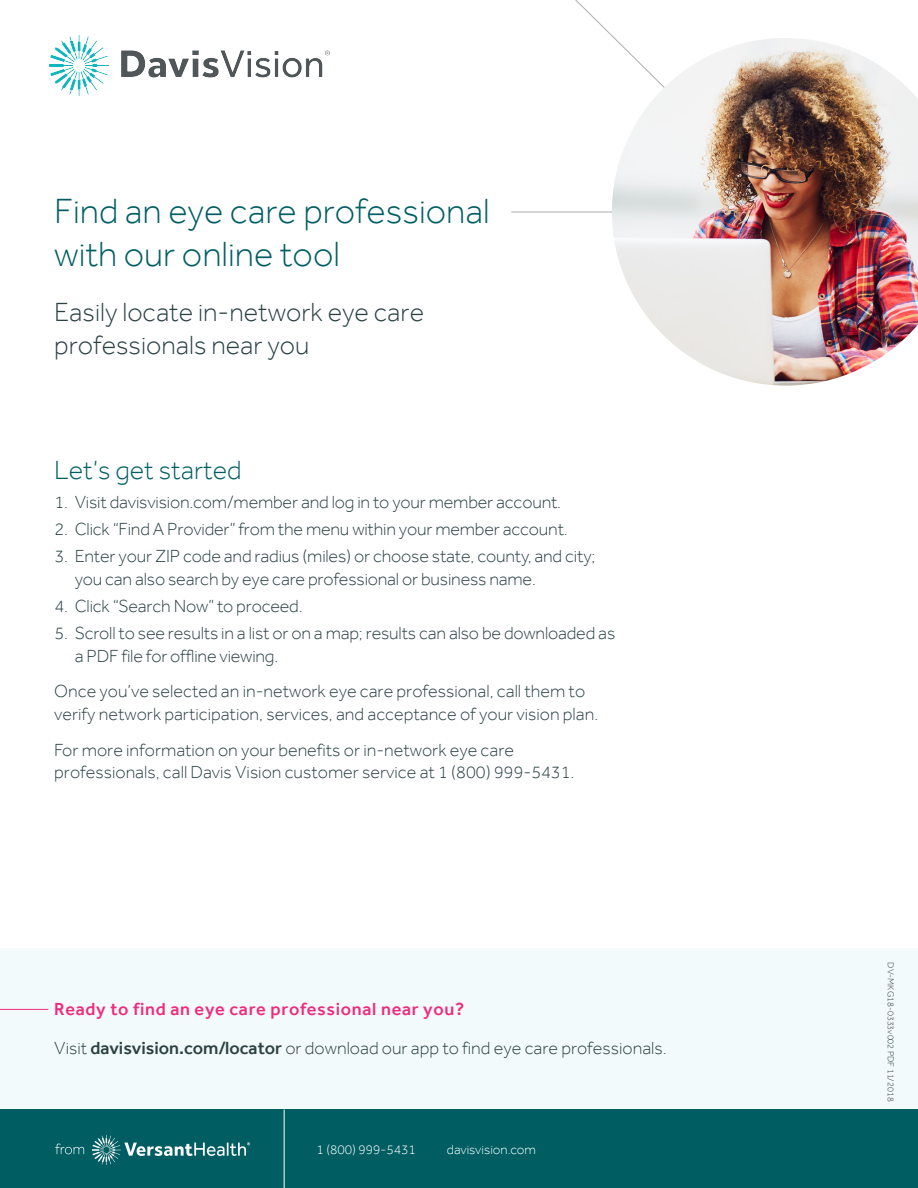
<style>
.page{position:relative;width:918px;height:1188px;background:#fff}
.page>*{position:absolute;margin:0;border:0;box-sizing:border-box;transform-origin:0 0}
.t1{font:300 36px/43.2px "Effra";color:#005e63}
.t2{font:300 27px/32.4px "Effra";color:#2b4144}
.t3{font:300 27px "Effra";color:#005e63}
.t4{font:300 18px/22.5px "Effra";letter-spacing:-.01em;color:#2b4144}
.t5{font:300 13.5px "Effra";color:#fff}
.t6{font:300 9px "Effra";color:#2b4144}
.s1{font-weight:500;color:#ee2c7f}
.s2{font-weight:500}
</style>
<div class="page">
<div style="left:0;top:948px;width:918px;height:160px;background:#f3fafb"></div>
<hr style="left:0;top:1009px;width:48px;height:1px;background:#ee2c7f">
<div style="left:0;top:1110px;width:918px;height:78px;background:#005e63"></div>
<hr style="left:284px;top:1110px;width:1px;height:78px;background:#fff">
<hr style="left:511px;top:212px;width:407px;height:1px;background:#abafae">
<img style="left:55px;top:1136px;width:195px;height:28px">
<img style="left:50px;top:36px;width:279px;height:59px">
<img style="left:612px;top:38px;width:306px;height:348px">
<p class="t1" style="left:54px;top:189px;width:437px">Find an eye care professional with our online tool</p>
<p class="t2" style="left:54px;top:296px;width:371px">Easily locate in-network eye care professionals near you</p>
<p class="t3" style="left:54px;top:454px;width:189px">Let’s get started</p>
<p class="t4" style="left:55px;top:491px;width:508px">1. Visit davisvision.com/member and log in to your member account.</p>
<p class="t4" style="left:55px;top:518px;width:515px">2. Click “Find A Provider” from the menu within your member account.</p>
<p class="t4" style="left:75px;top:545px;width:522px;text-indent:-20px">3. Enter your ZIP code and radius (miles) or choose state, county, and city; you can also search by eye care professional or business name.</p>
<p class="t4" style="left:55px;top:595px;width:250px">4. Click “Search Now” to proceed.</p>
<p class="t4" style="left:75px;top:622px;width:542px;text-indent:-20px">5. Scroll to see results in a list or on a map; results can also be downloaded as a PDF file for offline viewing.</p>
<p class="t4" style="left:54px;top:680px;width:546px">Once you’ve selected an in-network eye care professional, call them to verify network participation, services, and acceptance of your vision plan.</p>
<p class="t4" style="left:54px;top:738px;width:522px">For more information on your benefits or in-network eye care professionals, call Davis Vision customer service at 1 (800) 999-5431.</p>
<p class="t4" style="left:54px;top:989px;width:614px;line-height:39px"><span class="s1">Ready to find an eye care professional near you?<br></span>Visit <span class="s2">davisvision.com/locator</span> or download our app to find eye care professionals.</p>
<p class="t5" style="left:317px;top:1142px;width:101px">1 (800) 999-5431</p>
<p class="t5" style="left:447px;top:1141px;width:90px">davisvision.com</p>
<p class="t6" style="left:896px;top:962px;width:141px;rotate:90deg">DV-MKG18-0333v002 PDF 11/2018</p>
</div>
